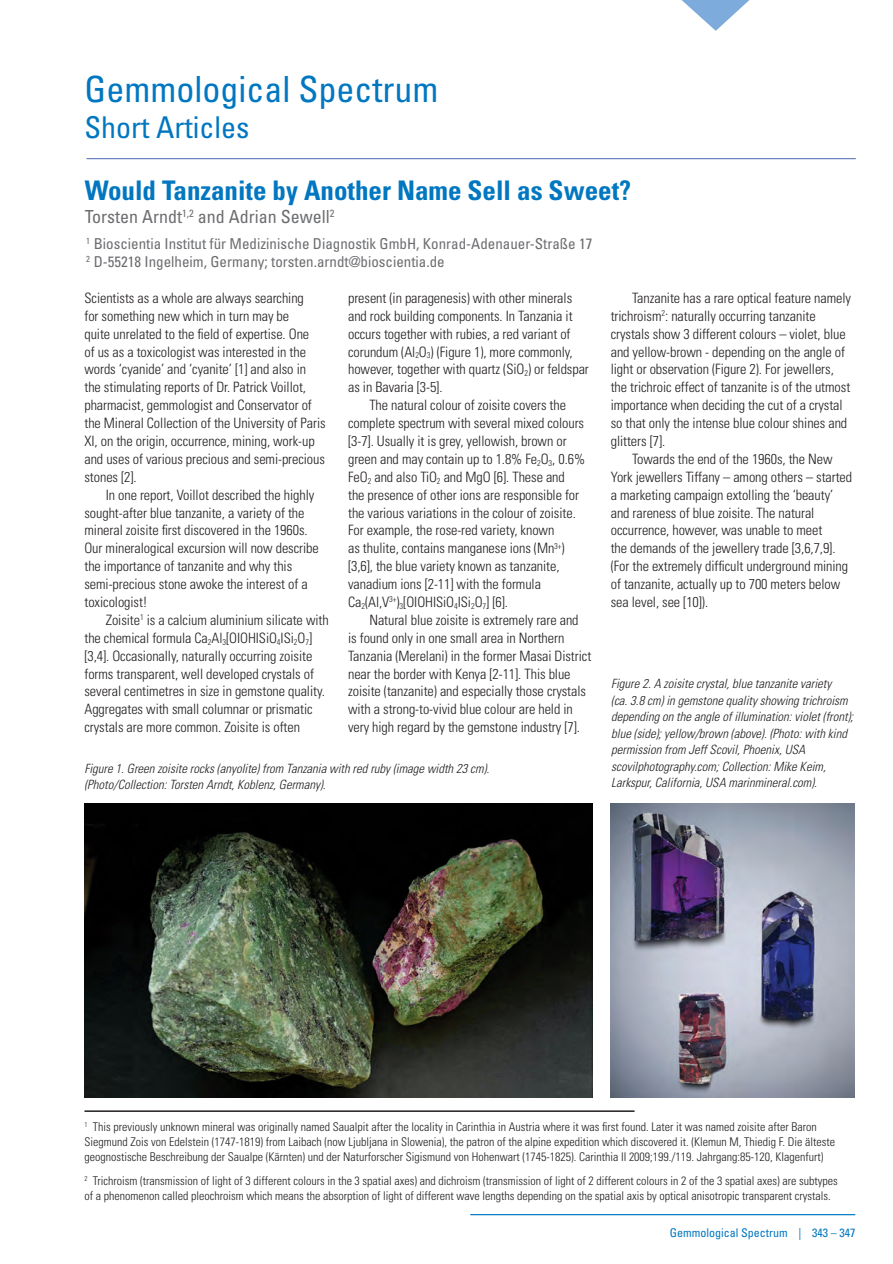
<style>
.page{position:relative;width:893px;height:1264px;background:#fff}
.page>*{position:absolute;margin:0;border:0;box-sizing:border-box;transform-origin:0 0}
.t1{font:condensed 36px "Univers";color:#0077c0}
.t2{font:condensed 30px "Univers";color:#0077c0}
.SUBHEAD-before{font:700 condensed 27px "Univers";color:#0077c0}
.Article_Author{font:condensed 18px "Univers";color:#6c6d70}
.Article_Author-2{font:condensed 15px "Univers";color:#6c6d70}
.Body_Text{font:300 condensed 14.25px/17.9px "Univers";letter-spacing:-.005em;color:#231f20}
.Caption_01{font:italic 300 condensed 12.75px/16.5px "Univers";color:#231f20}
.Body_Text-2{font:300 condensed 12px/15px "Univers";color:#231f20}
.Recto_Baseline{font:condensed 12px "Univers";color:#0077c0}
</style>
<div class="page">
<svg style="left:682px;top:0;width:68px;height:31px"></svg>
<hr style="left:470px;top:1213px;width:385px;height:1px;background:#0077c0">
<hr style="left:86px;top:158px;width:770px;height:1px;background:#4968b1">
<img style="left:84px;top:803px;width:508px;height:293px">
<img style="left:611px;top:803px;width:243px;height:294px">
<hr style="left:84px;top:1110px;width:550px;height:1px;background:#231f20">
<p class="t1" style="left:84px;top:66px;width:355px">Gemmological Spectrum</p>
<p class="t2" style="left:84px;top:108px;width:166px">Short Articles</p>
<p class="SUBHEAD-before" style="left:85px;top:173px;width:548px">Would Tanzanite by Another Name Sell as Sweet?</p>
<p class="Article_Author" style="left:85px;top:205px;width:251px">Torsten Arndt<sup>1,2</sup> and Adrian Sewell<sup>2</sup></p>
<p class="Article_Author-2" style="left:86px;top:234px;width:508px"><sup>1</sup> Bioscientia Institut für Medizinische Diagnostik GmbH, Konrad-Adenauer-Straße 17</p>
<p class="Article_Author-2" style="left:86px;top:252px;width:360px"><sup>2</sup> D-55218 Ingelheim, Germany; torsten.arndt@bioscientia.de</p>
<p class="Body_Text" style="left:84px;top:289px;width:243px">Scientists as a whole are always searching<br>for something new which in turn may be<br>quite unrelated to the field of expertise. One<br>of us as a toxicologist was interested in the words ‘cyanide’ and ‘cyanite’ [1] and also in the stimulating reports of Dr. Patrick Voillot, pharmacist, gemmologist and Conservator of the Mineral Collection of the University of Paris XI, on the origin, occurrence, mining, work-up and uses of various precious and semi-precious stones [2].</p>
<p class="Body_Text" style="left:84px;top:485px;width:236px;text-indent:21px">In one report, Voillot described the highly sought-after blue tanzanite, a variety of the mineral zoisite first discovered in the 1960s.<br>Our mineralogical excursion will now describe the importance of tanzanite and why this semi-precious stone awoke the interest of a toxicologist!</p>
<p class="Body_Text" style="left:84px;top:611px;width:246px;text-indent:21px">Zoisite<sup>1</sup> is a calcium aluminium silicate with the chemical formula Ca<sub>2</sub>Al<sub>3</sub>[OIOHISiO<sub>4</sub>ISi<sub>2</sub>O<sub>7</sub>] [3,4]. Occasionally, naturally occurring zoisite forms transparent, well developed crystals of several centimetres in size in gemstone quality.<br>Aggregates with small columnar or prismatic crystals are more common. Zoisite is often</p>
<p class="Body_Text" style="left:348px;top:289px;width:242px">present (in paragenesis) with other minerals and rock building components. In Tanzania it occurs together with rubies, a red variant of corundum (Al<sub>2</sub>O<sub>3</sub>) (Figure 1), more commonly, however, together with quartz (SiO<sub>2</sub>) or feldspar as in Bavaria [3-5].</p>
<p class="Body_Text" style="left:348px;top:396px;width:238px;text-indent:21px">The natural colour of zoisite covers the complete spectrum with several mixed colours [3-7]. Usually it is grey, yellowish, brown or green and may contain up to 1.8% Fe<sub>2</sub>O<sub>3</sub>, 0.6% FeO<sub>2</sub> and also TiO<sub>2</sub> and MgO [6]. These and<br>the presence of other ions are responsible for the various variations in the colour of zoisite.<br>For example, the rose-red variety, known<br>as thulite, contains manganese ions (Mn<sup>3+</sup>) [3,6], the blue variety known as tanzanite, vanadium ions [2-11] with the formula Ca<sub>2</sub>(Al,V<sup>3+</sup>)<sub>3</sub>[OIOHISiO<sub>4</sub>ISi<sub>2</sub>O<sub>7</sub>] [6].</p>
<p class="Body_Text" style="left:348px;top:611px;width:245px;text-indent:21px">Natural blue zoisite is extremely rare and<br>is found only in one small area in Northern Tanzania (Merelani) in the former Masai District near the border with Kenya [2-11]. This blue zoisite (tanzanite) and especially those crystals with a strong-to-vivid blue colour are held in very high regard by the gemstone industry [7].</p>
<p class="Caption_01" style="left:84px;top:759px;width:406px">Figure 1. Green zoisite rocks (anyolite) from Tanzania with red ruby (image width 23 cm). (Photo/Collection: Torsten Arndt, Koblenz, Germany).</p>
<p class="Body_Text" style="left:611px;top:289px;width:242px;text-indent:21px">Tanzanite has a rare optical feature namely trichroism<sup>2</sup>: naturally occurring tanzanite crystals show 3 different colours – violet, blue and yellow-brown - depending on the angle of light or observation (Figure 2). For jewellers, the trichroic effect of tanzanite is of the utmost importance when deciding the cut of a crystal so that only the intense blue colour shines and glitters [7].</p>
<p class="Body_Text" style="left:611px;top:450px;width:243px;text-indent:21px">Towards the end of the 1960s, the New York jewellers Tiffany – among others – started a marketing campaign extolling the ‘beauty’ and rareness of blue zoisite. The natural occurrence, however, was unable to meet<br>the demands of the jewellery trade [3,6,7,9]. (For the extremely difficult underground mining of tanzanite, actually up to 700 meters below sea level, see [10]).</p>
<p class="Caption_01" style="left:611px;top:675px;width:244px">Figure 2. A zoisite crystal, blue tanzanite variety<br>(ca. 3.8 cm) in gemstone quality showing trichroism depending on the angle of illumination: violet (front); blue (side); yellow/brown (above). (Photo: with kind permission from Jeff Scovil, Phoenix, USA scovilphotography.com; Collection: Mike Keim, Larkspur, California, USA marinmineral.com).</p>
<p class="Body_Text-2" style="left:84px;top:1119px;width:752px"><sup>1</sup> This previously unknown mineral was originally named Saualpit after the locality in Carinthia in Austria where it was first found. Later it was named zoisite after Baron<br>Siegmund Zois von Edelstein (1747-1819) from Laibach (now Ljubljana in Slowenia), the patron of the alpine expedition which discovered it. (Klemun M, Thiedig F. Die älteste geognostische Beschreibung der Saualpe (Kärnten) und der Naturforscher Sigismund von Hohenwart (1745-1825). Carinthia II 2009;199./119. Jahrgang:85-120, Klagenfurt)</p>
<p class="Body_Text-2" style="left:84px;top:1172px;width:755px"><sup>2</sup> Trichroism (transmission of light of 3 different colours in the 3 spatial axes) and dichroism (transmission of light of 2 different colours in 2 of the 3 spatial axes) are subtypes of a phenomenon called pleochroism which means the absorption of light of different wave lengths depending on the spatial axis by optical anisotropic transparent crystals.</p>
<p class="Recto_Baseline" style="left:669px;top:1224px;width:187px">Gemmological Spectrum | 343 – 347</p>
</div>
